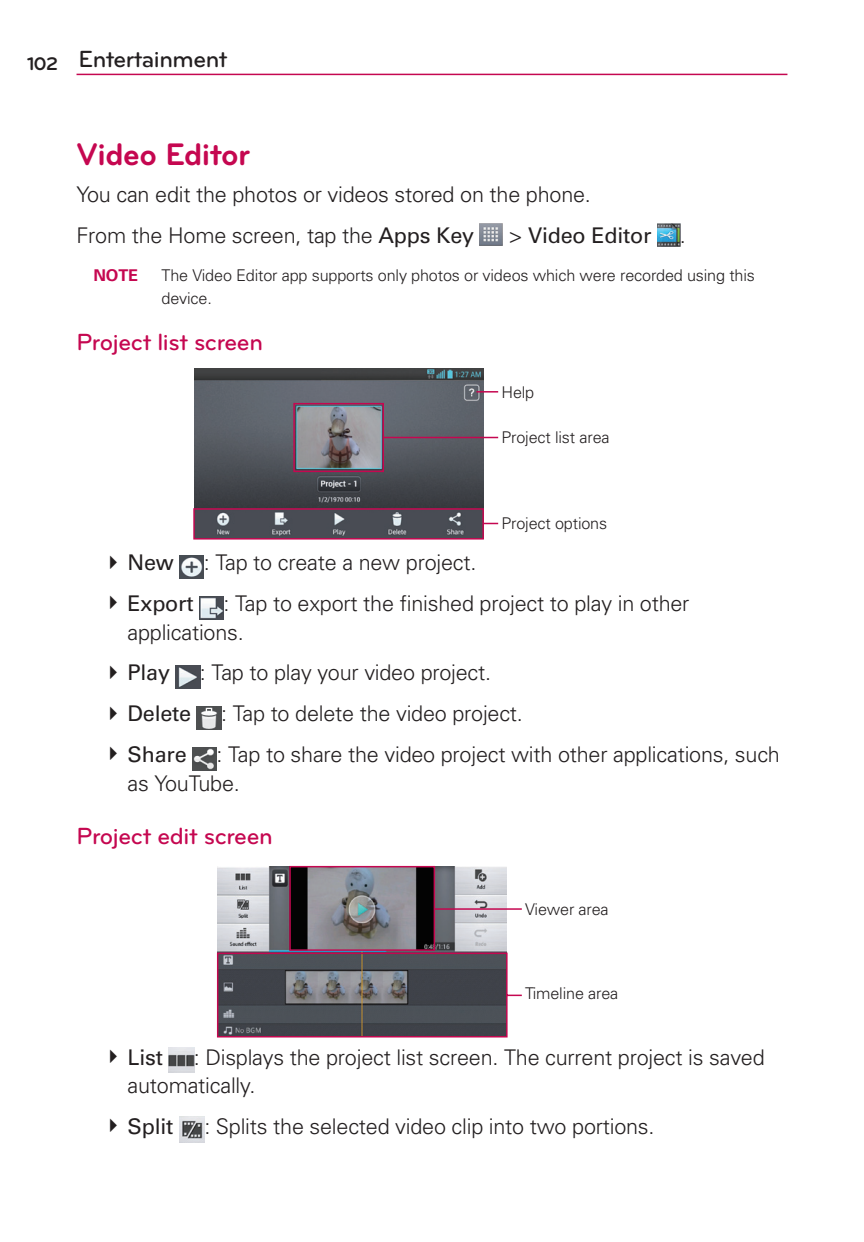
<style>
.page{position:relative;width:864px;height:1242px;background:#fff}
.page>*{position:absolute;margin:0;border:0;box-sizing:border-box;transform-origin:0 0}
.t1{font:700 32.4px "Bryant LG";letter-spacing:-.015em;color:#c50750}
.t2{font:500 24.3px "Bryant LG";letter-spacing:-.015em;color:#c50750}
.t3{font:500 24.3px "Bryant LG";letter-spacing:-.02em;color:#231f20}
.t4{font:300 21.6px/28.8px "Univers";letter-spacing:-.01em;color:#231f20}
.t5{font:21.6px "Univers";letter-spacing:-.01em;color:#231f20}
.t6{font:300 16.2px/22.5px "Univers";letter-spacing:-.01em;color:#231f20}
.t7{font:700 16.2px "Univers";color:#c50750}
.s1{font-weight:400}
.s2{font-weight:300}
</style>
<div class="page">
<hr style="left:77px;top:74px;width:710px;height:1px;background:#c50750">
<img style="left:480px;top:223px;width:23px;height:23px">
<img style="left:657px;top:223px;width:23px;height:23px">
<img style="left:194px;top:369px;width:289px;height:33px">
<hr style="left:476px;top:391px;width:22px;height:2px;background:#c50750">
<svg style="left:193px;top:402px;width:306px;height:138px;background:#65616a"></svg>
<img style="left:180px;top:556px;width:24px;height:23px">
<img style="left:199px;top:596px;width:25px;height:23px">
<img style="left:176px;top:666px;width:24px;height:23px">
<img style="left:197px;top:707px;width:24px;height:23px">
<img style="left:192px;top:747px;width:25px;height:23px">
<svg style="left:216px;top:865px;width:306px;height:173px;background:#7a767e"></svg>
<img style="left:168px;top:1047px;width:26px;height:26px">
<img style="left:179px;top:1117px;width:26px;height:25px">
<p class="t3" style="left:27px;top:50px;width:202px"><sub>102</sub> Entertainment</p>
<h1 class="t1" style="left:77px;top:143px;width:175px">Video Editor</h1>
<p class="t4" style="left:77px;top:176px;width:516px;line-height:40.8px">You can edit the photos or videos stored on the phone.<br>From the Home screen, tap the <span class="s1">Apps Key</span></p>
<p class="t5" style="left:508px;top:227px;width:145px"><span class="s2">&gt;</span> Video Editor</p>
<p class="t4" style="left:680px;top:223px;width:8px">.</p>
<p class="t7" style="left:94px;top:269px;width:46px">NOTE</p>
<p class="t6" style="left:162px;top:266px;width:595px">The Video Editor app supports only photos or videos which were recorded using this device.</p>
<p class="t2" style="left:77px;top:333px;width:188px">Project list screen</p>
<p class="t6" style="left:502px;top:382px;width:34px">Help</p>
<p class="t6" style="left:502px;top:428px;width:110px">Project list area</p>
<p class="t6" style="left:502px;top:514px;width:107px">Project options</p>
<p class="t5" style="left:128px;top:555px;width:48px">New</p>
<p class="t4" style="left:204px;top:550px;width:274px">: Tap to create a new project.</p>
<p class="t5" style="left:128px;top:595px;width:68px">Export</p>
<p class="t4" style="left:128px;top:591px;width:563px;text-indent:96px">: Tap to export the finished project to play in other applications.</p>
<p class="t5" style="left:128px;top:665px;width:44px">Play</p>
<p class="t4" style="left:200px;top:660px;width:293px">: Tap to play your video project.</p>
<p class="t5" style="left:128px;top:706px;width:65px">Delete</p>
<p class="t4" style="left:221px;top:701px;width:303px">: Tap to delete the video project.</p>
<p class="t5" style="left:128px;top:746px;width:61px">Share</p>
<p class="t4" style="left:128px;top:742px;width:654px;text-indent:89px">: Tap to share the video project with other applications, such as YouTube.</p>
<p class="t2" style="left:77px;top:827px;width:198px">Project edit screen</p>
<p class="t6" style="left:525px;top:900px;width:85px">Viewer area</p>
<p class="t6" style="left:525px;top:983px;width:95px">Timeline area</p>
<p class="t4" style="left:128px;top:1044px;width:639px;text-indent:66px">: Displays the project list screen. The current project is saved automatically.</p>
<p class="t5" style="left:128px;top:1118px;width:47px">Split</p>
<p class="t4" style="left:204px;top:1114px;width:452px">: Splits the selected video clip into two portions.</p>
<p class="t5" style="left:128px;top:1049px;width:37px">List</p>
</div>
